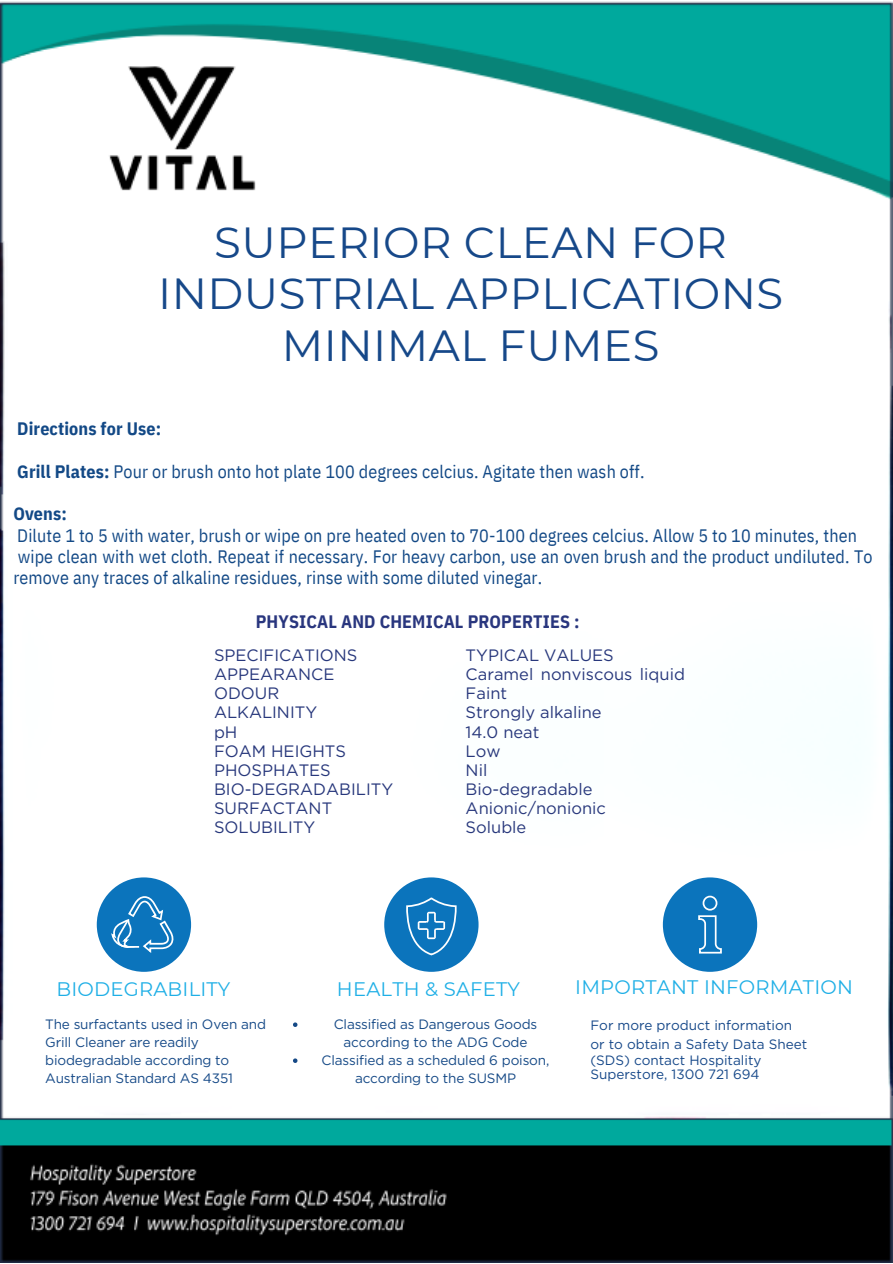
<style>
.page{position:relative;width:893px;height:1264px;background:#fff}
.page>*{position:absolute;margin:0;border:0;box-sizing:border-box;transform-origin:0 0}
.t1{font:43.5px/51.8px "Montserrat";letter-spacing:.01em;color:#164889;text-align:center}
.t2{font:19.5px "Montserrat";letter-spacing:.01em;color:#1fafe6}
.t3{font:18px/21.3px "IBM Plex Sans Cond";letter-spacing:.005em;color:#134986}
.t4{font:700 18px "IBM Plex Sans Cond";letter-spacing:.005em;color:#29367e}
.t5{font:700 18px "IBM Plex Sans Cond";letter-spacing:.005em;color:#134986}
.t6{font:16.5px/19px "Gotham";color:#28387c}
.t7{font:13.5px/18px "Gotham";letter-spacing:-.01em;color:#154987}
.t8{font:13.5px/18px "Gotham";letter-spacing:-.01em;color:#154986;text-align:center}
.t9{font:13.5px/13.5px "Gotham";color:#164889}
.s1{font-weight:700}
</style>
<div class="page">
<img style="left:1px;top:1px;width:891px;height:1261px">
<svg style="left:103px;top:280px;width:56px;height:7px"></svg>
<div style="left:97px;top:877px;width:94px;height:94px;background:#0b74bc;border-radius:50%"></div>
<svg style="left:111px;top:896px;width:63px;height:57px"></svg>
<svg style="left:295px;top:306px;width:8px;height:4px"></svg>
<svg style="left:309px;top:305px;width:52px;height:6px"></svg>
<div style="left:384px;top:877px;width:94px;height:94px;background:#0b74bc;border-radius:50%"></div>
<svg style="left:406px;top:897px;width:50px;height:58px"></svg>
<div style="left:662px;top:877px;width:95px;height:94px;background:#0b74bc;border-radius:50%"></div>
<svg style="left:698px;top:895px;width:23px;height:58px"></svg>
<svg style="left:293px;top:1022px;width:4px;height:4px"></svg>
<svg style="left:293px;top:1058px;width:4px;height:4px"></svg>
<p class="t1" style="left:158px;top:216px;width:626px">SUPERIOR CLEAN FOR<br>INDUSTRIAL APPLICATIONS<br>MINIMAL FUMES</p>
<p class="t5" style="left:17px;top:416px;width:145px">Directions for Use:</p>
<p class="t3" style="left:17px;top:460px;width:628px"><span class="s1">Grill Plates:</span> Pour or brush onto hot plate 100 degrees celcius. Agitate then wash off.</p>
<p class="t5" style="left:13px;top:502px;width:55px">Ovens:</p>
<p class="t3" style="left:17px;top:524px;width:841px">Dilute 1 to 5 with water, brush or wipe on pre heated oven to 70-100 degrees celcius. Allow 5 to 10 minutes, then</p>
<p class="t3" style="left:13px;top:545px;width:860px">wipe clean with wet cloth. Repeat if necessary. For heavy carbon, use an oven brush and the product undiluted. To remove any traces of alkaline residues, rinse with some diluted vinegar.</p>
<p class="t4" style="left:256px;top:609px;width:325px">PHYSICAL AND CHEMICAL PROPERTIES :</p>
<p class="t6" style="left:214px;top:645px;width:145px">SPECIFICATIONS<br>APPEARANCE<br>ODOUR</p>
<p class="t6" style="left:214px;top:703px;width:105px">ALKALINITY</p>
<p class="t6" style="left:214px;top:722px;width:25px">pH</p>
<p class="t6" style="left:214px;top:741px;width:133px">FOAM HEIGHTS<br>PHOSPHATES</p>
<p class="t6" style="left:214px;top:779px;width:181px">BIO-DEGRADABILITY<br>SURFACTANT<br>SOLUBILITY</p>
<p class="t6" style="left:465px;top:645px;width:150px">TYPICAL VALUES</p>
<p class="t6" style="left:465px;top:664px;width:221px">Caramel nonviscous liquid<br>Faint</p>
<p class="t6" style="left:465px;top:703px;width:137px">Strongly alkaline</p>
<p class="t6" style="left:465px;top:722px;width:75px">14.0 neat</p>
<p class="t6" style="left:465px;top:741px;width:36px">Low</p>
<p class="t6" style="left:465px;top:760px;width:23px">Nil</p>
<p class="t6" style="left:465px;top:779px;width:142px">Bio-degradable<br>Anionic/nonionic</p>
<p class="t6" style="left:465px;top:817px;width:62px">Soluble</p>
<p class="t2" style="left:56px;top:977px;width:175px">BIODEGRABILITY</p>
<p class="t2" style="left:337px;top:977px;width:184px">HEALTH &amp; SAFETY</p>
<p class="t2" style="left:575px;top:974px;width:279px">IMPORTANT INFORMATION</p>
<p class="t9" style="left:590px;top:1018px;width:203px">For more product information</p>
<p class="t9" style="left:590px;top:1037px;width:218px">or to obtain a Safety Data Sheet</p>
<p class="t9" style="left:590px;top:1053px;width:172px">(SDS) contact Hospitality<br>Superstore, 1300 721 694</p>
<p class="t7" style="left:45px;top:1015px;width:222px">The surfactants used in Oven and<br>Grill Cleaner are readily biodegradable according to<br>Australian Standard AS 4351</p>
<p class="t8" style="left:333px;top:1015px;width:205px">Classified as Dangerous Goods according to the ADG Code</p>
<p class="t8" style="left:321px;top:1051px;width:229px">Classified as a scheduled 6 poison, according to the SUSMP</p>
</div>
